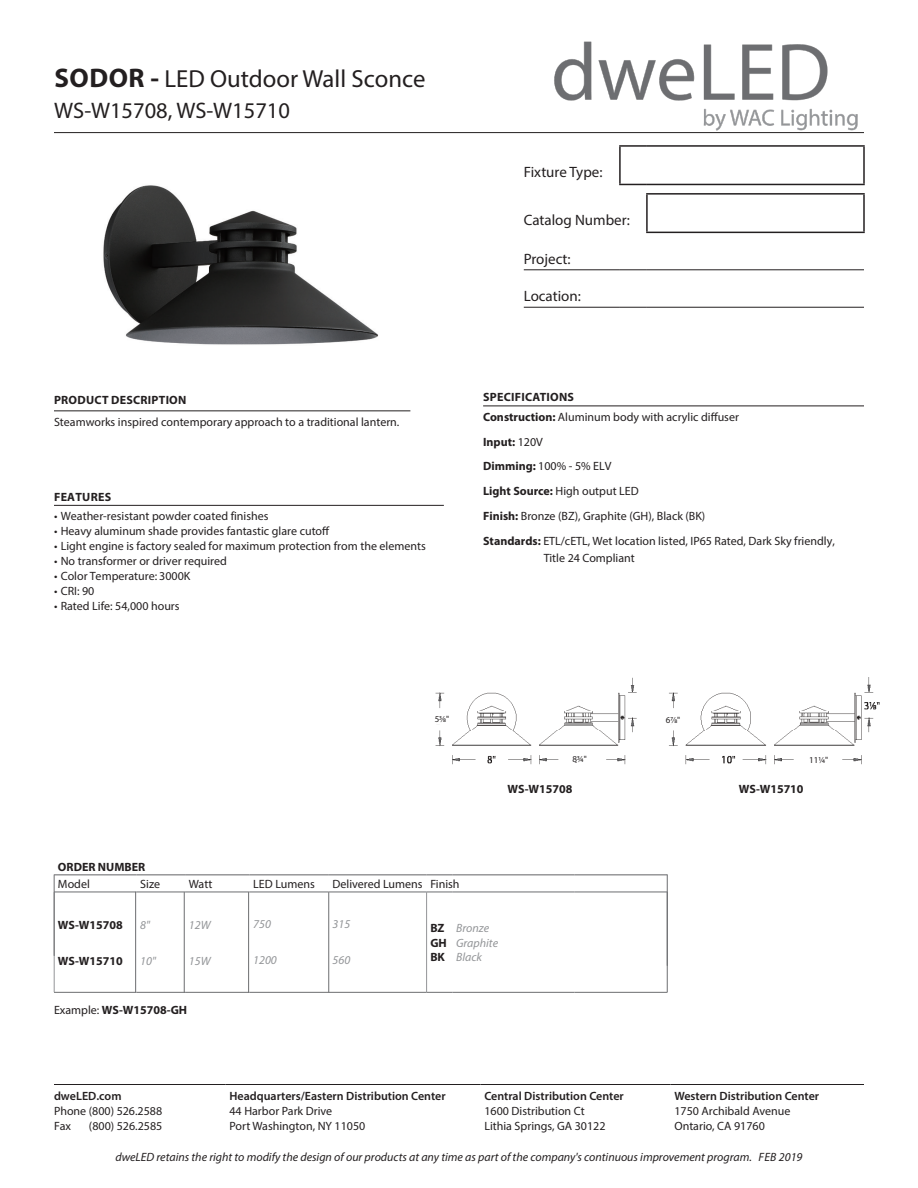
<style>
.page{position:relative;width:918px;height:1188px;background:#fff}
.page>*{position:absolute;margin:0;border:0;box-sizing:border-box;transform-origin:0 0}
.t1{font:24.75px "Myriad Pro";color:#231f20}
.t2{font:22.5px "Myriad Pro";color:#231f20}
.t3{font:15px "Myriad Pro";color:#231f20}
.Description{font:12px/24.9px "Myriad Pro";color:#231f20}
.t4{font:italic 12px "Myriad Pro";color:#231f20}
.t5{font:600 12px "Myriad Pro";color:#231f20}
.Description-2{font:700 12px "Myriad Pro";color:#231f20}
.t6{font:italic 12px "Myriad Pro";color:#939598}
.Description-3{font:700 12px "Myriad Pro";letter-spacing:.02em;color:#231f20}
.t7{font:9px "Myriad Pro";color:#231f20}
.s1{font-weight:700;font-size:27px}
.s2{font-weight:700}
.s3{font-weight:400}
</style>
<div class="page">
<hr style="left:54px;top:132px;width:810px;height:1px;background:#231f20">
<hr style="left:524px;top:270px;width:96px;height:1px;background:#231f20">
<svg style="left:620px;top:270px;width:27px;height:1px"></svg>
<hr style="left:647px;top:270px;width:217px;height:1px;background:#231f20">
<hr style="left:524px;top:307px;width:96px;height:1px;background:#231f20">
<svg style="left:620px;top:307px;width:27px;height:1px"></svg>
<hr style="left:647px;top:307px;width:217px;height:1px;background:#231f20">
<hr style="left:646px;top:193px;width:219px;height:2px;background:#231f20">
<hr style="left:646px;top:195px;width:2px;height:37px;background:#231f20">
<hr style="left:863px;top:195px;width:2px;height:37px;background:#231f20">
<hr style="left:646px;top:232px;width:219px;height:1px;background:#231f20">
<hr style="left:619px;top:147px;width:2px;height:37px;background:#231f20">
<hr style="left:863px;top:147px;width:2px;height:37px;background:#231f20">
<svg style="left:619px;top:184px;width:28px;height:1px"></svg>
<hr style="left:647px;top:184px;width:218px;height:1px;background:#231f20">
<hr style="left:54px;top:1084px;width:172px;height:1px;background:#231f20">
<hr style="left:226px;top:1084px;width:255px;height:1px;background:#231f20">
<hr style="left:481px;top:1084px;width:190px;height:1px;background:#231f20">
<hr style="left:671px;top:1084px;width:193px;height:1px;background:#231f20">
<img style="left:542px;top:41px;width:323px;height:110px">
<hr style="left:54px;top:505px;width:390px;height:1px;background:#231f20">
<hr style="left:54px;top:411px;width:356px;height:1px;background:#231f20">
<hr style="left:483px;top:406px;width:381px;height:1px;background:#231f20">
<svg style="left:55px;top:893px;width:612px;height:99px"></svg>
<hr style="left:185px;top:892px;width:64px;height:1px;background:#6c6d70">
<hr style="left:249px;top:892px;width:80px;height:1px;background:#6c6d70">
<hr style="left:329px;top:892px;width:98px;height:1px;background:#6c6d70">
<svg style="left:427px;top:892px;width:25px;height:1px"></svg>
<hr style="left:452px;top:892px;width:123px;height:1px;background:#6c6d70">
<hr style="left:575px;top:892px;width:92px;height:1px;background:#6c6d70">
<hr style="left:667px;top:892px;width:1px;height:100px;background:#6c6d70">
<svg style="left:427px;top:992px;width:25px;height:1px"></svg>
<hr style="left:452px;top:992px;width:123px;height:1px;background:#6c6d70">
<hr style="left:575px;top:992px;width:92px;height:1px;background:#6c6d70">
<hr style="left:185px;top:992px;width:64px;height:1px;background:#6c6d70">
<hr style="left:249px;top:992px;width:80px;height:1px;background:#6c6d70">
<hr style="left:329px;top:992px;width:98px;height:1px;background:#6c6d70">
<hr style="left:426px;top:892px;width:1px;height:100px;background:#939598">
<hr style="left:137px;top:892px;width:48px;height:1px;background:#6c6d70">
<hr style="left:137px;top:992px;width:48px;height:1px;background:#6c6d70">
<hr style="left:54px;top:892px;width:83px;height:1px;background:#6c6d70">
<hr style="left:54px;top:992px;width:83px;height:1px;background:#6c6d70">
<hr style="left:54px;top:892px;width:1px;height:100px;background:#939598">
<hr style="left:54px;top:875px;width:83px;height:1px;background:#636366">
<hr style="left:137px;top:875px;width:48px;height:1px;background:#636366">
<hr style="left:185px;top:875px;width:64px;height:1px;background:#636366">
<hr style="left:249px;top:875px;width:80px;height:1px;background:#636366">
<hr style="left:329px;top:875px;width:98px;height:1px;background:#636366">
<svg style="left:427px;top:875px;width:25px;height:1px"></svg>
<hr style="left:452px;top:875px;width:123px;height:1px;background:#636366">
<hr style="left:575px;top:875px;width:92px;height:1px;background:#636366">
<hr style="left:54px;top:875px;width:1px;height:81px;background:#6c6d70">
<hr style="left:667px;top:875px;width:1px;height:91px;background:#6c6d70">
<hr style="left:328px;top:893px;width:1px;height:99px;background:#6c6d70">
<hr style="left:248px;top:892px;width:1px;height:100px;background:#6c6d70">
<hr style="left:184px;top:892px;width:1px;height:100px;background:#6c6d70">
<hr style="left:135px;top:892px;width:1px;height:100px;background:#6c6d70">
<img style="left:435px;top:677px;width:202px;height:88px">
<img style="left:669px;top:677px;width:211px;height:88px">
<div style="left:435px;top:716px;width:10px;height:8px;background:#fff"></div>
<div style="left:572px;top:754px;width:11px;height:8px;background:#fff"></div>
<div style="left:628px;top:701px;width:16px;height:9px;background:#fff"></div>
<div style="left:669px;top:716px;width:10px;height:8px;background:#fff"></div>
<div style="left:809px;top:754px;width:15px;height:9px;background:#fff"></div>
<img style="left:103px;top:185px;width:275px;height:160px">
<p class="t1" style="left:54px;top:63px;width:373px"><span class="s1">SODOR -</span> LED Outdoor Wall Sconce</p>
<p class="t2" style="left:54px;top:97px;width:237px">WS-W15708, WS-W15710</p>
<p class="Description-3" style="left:54px;top:393px;width:134px">PRODUCT DESCRIPTION</p>
<p class="Description" style="left:54px;top:409px;width:347px">Steamworks inspired contemporary approach to a traditional lantern.</p>
<p class="Description-3" style="left:54px;top:489px;width:59px">FEATURES</p>
<p class="Description" style="left:54px;top:504px;width:216px">• Weather-resistant powder coated finishes</p>
<p class="Description" style="left:54px;top:519px;width:277px">• Heavy aluminum shade provides fantastic glare cutoff</p>
<p class="Description" style="left:54px;top:534px;width:373px">• Light engine is factory sealed for maximum protection from the elements</p>
<p class="Description" style="left:54px;top:549px;width:174px">• No transformer or driver required</p>
<p class="Description" style="left:54px;top:564px;width:138px">• Color Temperature: 3000K</p>
<p class="Description" style="left:54px;top:579px;width:42px">• CRI: 90</p>
<p class="Description" style="left:54px;top:594px;width:127px">• Rated Life: 54,000 hours</p>
<p class="t3" style="left:524px;top:163px;width:80px">Fixture Type:</p>
<p class="t3" style="left:524px;top:211px;width:108px">Catalog Number:</p>
<p class="t3" style="left:524px;top:250px;width:48px">Project:</p>
<p class="t3" style="left:524px;top:287px;width:59px">Location:</p>
<p class="Description-3" style="left:483px;top:390px;width:92px">SPECIFICATIONS</p>
<p class="Description" style="left:483px;top:404px;width:353px"><span class="s2">Construction:</span> Aluminum body with acrylic diffuser<br><span class="s2">Input:</span> 120V<br><span class="s2">Dimming:</span> 100% - 5% ELV<br><span class="s2">Light Source:</span> High output LED<br><span class="s2">Finish:</span> Bronze (BZ), Graphite (GH), Black (BK)<br><span class="s2">Standards:</span> ETL/cETL, Wet location listed, IP65 Rated, Dark Sky friendly,</p>
<p class="Description" style="left:544px;top:546px;width:93px">Title 24 Compliant</p>
<p class="t7" style="left:435px;top:713px;width:16px">53/8"</p>
<p class="t7" style="left:572px;top:753px;width:16px">83/4"</p>
<p class="t7" style="left:666px;top:715px;width:16px">67/8"</p>
<p class="t7" style="left:809px;top:755px;width:21px">111/4"</p>
<p class="Description-2" style="left:508px;top:781px;width:66px">WS-W15708</p>
<p class="Description-2" style="left:739px;top:781px;width:66px">WS-W15710</p>
<p class="Description-2" style="left:58px;top:859px;width:89px">ORDER NUMBER</p>
<p class="Description" style="left:58px;top:871px;width:33px">Model</p>
<p class="Description" style="left:140px;top:871px;width:21px">Size</p>
<p class="Description" style="left:189px;top:871px;width:25px">Watt</p>
<p class="Description" style="left:253px;top:871px;width:63px">LED Lumens</p>
<p class="Description" style="left:333px;top:871px;width:92px">Delivered Lumens</p>
<p class="Description" style="left:430px;top:871px;width:31px">Finish</p>
<p class="Description-2" style="left:58px;top:917px;width:66px">WS-W15708</p>
<p class="Description-2" style="left:58px;top:953px;width:66px">WS-W15710</p>
<p class="t6" style="left:253px;top:917px;width:19px">750</p>
<p class="t6" style="left:253px;top:953px;width:25px">1200</p>
<p class="t6" style="left:333px;top:917px;width:19px">315</p>
<p class="t6" style="left:333px;top:953px;width:19px">560</p>
<p class="t6" style="left:140px;top:917px;width:11px">8"</p>
<p class="t6" style="left:140px;top:953px;width:17px">10"</p>
<p class="t6" style="left:189px;top:917px;width:23px">12W</p>
<p class="t6" style="left:189px;top:953px;width:23px">15W</p>
<p class="Description-2" style="left:430px;top:920px;width:16px">BZ</p>
<p class="Description-2" style="left:430px;top:935px;width:18px">GH</p>
<p class="Description-2" style="left:430px;top:949px;width:16px">BK</p>
<p class="t6" style="left:456px;top:921px;width:34px">Bronze</p>
<p class="t6" style="left:456px;top:935px;width:43px">Graphite</p>
<p class="t6" style="left:456px;top:950px;width:27px">Black</p>
<p class="Description-2" style="left:54px;top:1002px;width:135px"><span class="s3">Example:</span> WS-W15708-GH</p>
<p class="t5" style="left:54px;top:1088px;width:69px">dweLED.com</p>
<p class="Description" style="left:54px;top:1103px;width:110px;line-height:15.1px">Phone (800) 526.2588<br>Fax</p>
<p class="t5" style="left:674px;top:1089px;width:146px">Western Distribution Center</p>
<p class="Description" style="left:674px;top:1104px;width:117px;line-height:15px">1750 Archibald Avenue<br>Ontario, CA 91760</p>
<p class="t4" style="left:116px;top:1149px;width:688px">dweLED retains the right to modify the design of our products at any time as part of the company's continuous improvement program. Feb 2019</p>
<p class="t5" style="left:230px;top:1089px;width:218px">Headquarters/Eastern Distribution Center</p>
<p class="Description" style="left:230px;top:1104px;width:137px;line-height:15px">44 Harbor Park Drive<br>Port Washington, NY 11050</p>
<p class="t5" style="left:484px;top:1089px;width:141px">Central Distribution Center</p>
<p class="Description" style="left:484px;top:1104px;width:123px;line-height:15px">1600 Distribution Ct<br>Lithia Springs, GA 30122</p>
<p class="Description" style="left:89px;top:1113px;width:75px">(800) 526.2585</p>
</div>
